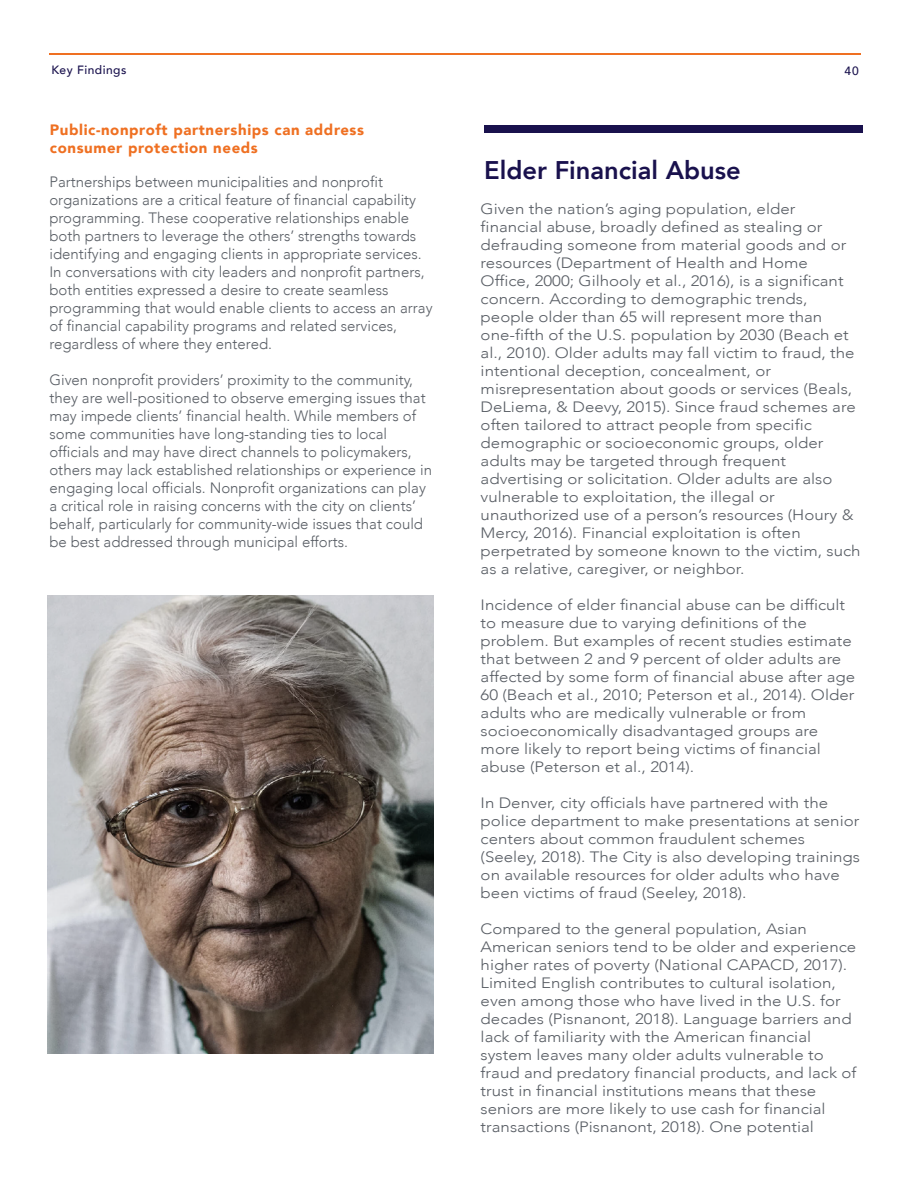
<style>
.page{position:relative;width:918px;height:1188px;background:#fff}
.page>*{position:absolute;margin:0;border:0;box-sizing:border-box;transform-origin:0 0}
.t1{font:800 25.5px "Avenir";color:#19114d}
.t2{font:300 15px/18px "Avenir";color:#595e65;scale:1.12 1}
.t3{font:300 15px/18px "Avenir";color:#595e65}
.t4{font:900 15px/18px "Avenir";letter-spacing:.04em;color:#ef7022}
.t5{font:500 12px "Avenir";letter-spacing:.04em;color:#19114d}
</style>
<div class="page">
<img style="left:47px;top:596px;width:387px;height:458px">
<hr style="left:50px;top:53px;width:811px;height:2px;background:#ef7022">
<div style="left:484px;top:126px;width:378px;height:7px;background:#19114d"></div>
<p class="t5" style="left:51px;top:59px;width:77px">Key Findings</p>
<p class="t5" style="left:845px;top:60px;width:16px">40</p>
<p class="t4" style="left:50px;top:120px;width:316px">Public-nonproft partnerships can address consumer protection needs</p>
<p class="t3" style="left:49px;top:172px;width:385px">Partnerships between municipalities and nonprofit organizations are a critical feature of financial capability programming. These cooperative relationships enable both partners to leverage the others’ strengths towards identifying and engaging clients in appropriate services.<br>In conversations with city leaders and nonprofit partners, both entities expressed a desire to create seamless programming that would enable clients to access an array of financial capability programs and related services, regardless of where they entered.</p>
<p class="t3" style="left:49px;top:370px;width:384px">Given nonprofit providers’ proximity to the community, they are well-positioned to observe emerging issues that may impede clients’ financial health. While members of some communities have long-standing ties to local officials and may have direct channels to policymakers, others may lack established relationships or experience in engaging local officials. Nonprofit organizations can play a critical role in raising concerns with the city on clients’ behalf, particularly for community-wide issues that could be best addressed through municipal efforts.</p>
<h1 class="t1" style="left:484px;top:150px;width:258px">Elder Financial Abuse</h1>
<p class="t2" style="left:481px;top:200px;width:341px">Given the nation’s aging population, elder<br>financial abuse, broadly defined as stealing or defrauding someone from material goods and or resources (Department of Health and Home Office, 2000; Gilhooly et al., 2016), is a significant concern. According to demographic trends, people older than 65 will represent more than one-fifth of the U.S. population by 2030 (Beach et al., 2010). Older adults may fall victim to fraud, the intentional deception, concealment, or misrepresentation about goods or services (Beals, DeLiema, &amp; Deevy, 2015). Since fraud schemes are often tailored to attract people from specific demographic or socioeconomic groups, older adults may be targeted through frequent advertising or solicitation. Older adults are also vulnerable to exploitation, the illegal or unauthorized use of a person’s resources (Houry &amp; Mercy, 2016). Financial exploitation is often perpetrated by someone known to the victim, such as a relative, caregiver, or neighbor.</p>
<p class="t2" style="left:481px;top:596px;width:336px">Incidence of elder financial abuse can be difficult to measure due to varying definitions of the problem. But examples of recent studies estimate that between 2 and 9 percent of older adults are affected by some form of financial abuse after age 60 (Beach et al., 2010; Peterson et al., 2014). Older adults who are medically vulnerable or from socioeconomically disadvantaged groups are more likely to report being victims of financial abuse (Peterson et al., 2014).</p>
<p class="t2" style="left:481px;top:794px;width:340px">In Denver, city officials have partnered with the police department to make presentations at senior centers about common fraudulent schemes (Seeley, 2018). The City is also developing trainings on available resources for older adults who have been victims of fraud (Seeley, 2018).</p>
<p class="t2" style="left:481px;top:920px;width:337px">Compared to the general population, Asian American seniors tend to be older and experience higher rates of poverty (National CAPACD, 2017).<br>Limited English contributes to cultural isolation, even among those who have lived in the U.S. for decades (Pisnanont, 2018). Language barriers and lack of familiarity with the American financial system leaves many older adults vulnerable to fraud and predatory financial products, and lack of trust in financial institutions means that these seniors are more likely to use cash for financial transactions (Pisnanont, 2018). One potential</p>
</div>
